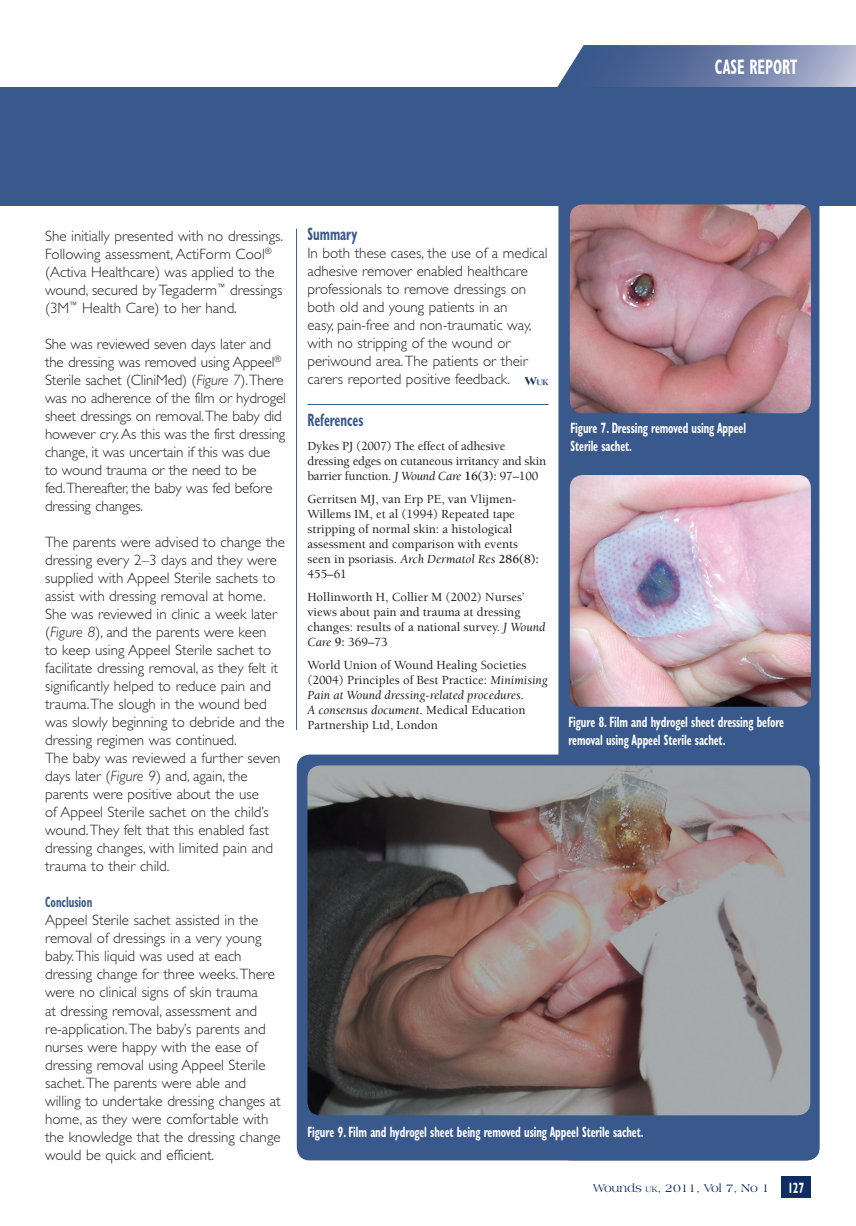
<style>
.page{position:relative;width:856px;height:1226px;background:#fff}
.page>*{position:absolute;margin:0;border:0;box-sizing:border-box;transform-origin:0 0}
.t1{font:700 condensed 21px "Gill Sans";color:#fff;scale:.7 1}
.Ref_head{font:700 condensed 18px "Gill Sans";color:#39588b;scale:.7 1}
.A_Header{font:700 condensed 18px "Gill Sans";color:#39588b;scale:.7 1}
.First_para{font:300 15px/18px "Gill Sans";color:#231f20}
.t2{font:700 condensed 15px/18px "Gill Sans";letter-spacing:-.01em;color:#fff;scale:.7 1}
.B_Header{font:700 condensed 15px "Gill Sans";color:#39588b;scale:.7 1}
.reference_body{font:500 12.75px/15px "Berkeley";color:#231f20}
.t3{font:12px "Americana BT";color:#0f2d65}
.t4{font:800 8.4px "Americana BT";color:#39588b}
.s1{font-style:italic}
.s2{font-weight:400;font-style:italic}
.s3{font-weight:700}
.s4{font-size:12px;color:#0f2d65}
.s5{font-size:8.4px}
</style>
<div class="page">
<div style="left:781px;top:1176px;width:29px;height:21px;background:#0f2d65"></div>
<svg style="left:557px;top:45px;width:298px;height:43px"></svg>
<div style="left:0;top:88px;width:855px;height:118px;background:#39588b"></div>
<hr style="left:307px;top:404px;width:241px;height:1px;background:#39588b">
<hr style="left:296px;top:229px;width:1px;height:501px;background:#39588b">
<div style="left:558px;top:173px;width:261px;height:987px;background:#39588b;border-radius:13px"></div>
<img style="left:569px;top:204px;width:241px;height:209px">
<img style="left:569px;top:475px;width:241px;height:231px">
<div style="left:297px;top:754px;width:522px;height:406px;background:#39588b;border-radius:13px"></div>
<img style="left:307px;top:765px;width:503px;height:350px">
<p class="t1" style="left:714px;top:54px;width:119px">CASE REPORT</p>
<p class="First_para" style="left:45px;top:227px;width:239px">She initially presented with no dressings.<br>Following assessment, ActiForm Cool<sup>® </sup>(Activa Healthcare) was applied to the wound, secured by Tegaderm<sup>™</sup> dressings (3M<sup>™</sup> Health Care) to her hand.</p>
<p class="First_para" style="left:45px;top:335px;width:242px">She was reviewed seven days later and the dressing was removed using Appeel<sup>® </sup>Sterile sachet (CliniMed) (<span class="s1">Figure 7</span>). There was no adherence of the film or hydrogel sheet dressings on removal. The baby did however cry. As this was the first dressing change, it was uncertain if this was due to wound trauma or the need to be<br>fed. Thereafter, the baby was fed before dressing changes.</p>
<p class="First_para" style="left:45px;top:533px;width:241px">The parents were advised to change the dressing every 2–3 days and they were supplied with Appeel Sterile sachets to assist with dressing removal at home.<br>She was reviewed in clinic a week later (<span class="s1">Figure 8</span>), and the parents were keen<br>to keep using Appeel Sterile sachet to facilitate dressing removal, as they felt it significantly helped to reduce pain and trauma. The slough in the wound bed was slowly beginning to debride and the dressing regimen was continued.</p>
<p class="First_para" style="left:45px;top:749px;width:237px">The baby was reviewed a further seven days later (<span class="s1">Figure 9</span>) and, again, the parents were positive about the use<br>of Appeel Sterile sachet on the child’s wound. They felt that this enabled fast dressing changes, with limited pain and trauma to their child.</p>
<p class="B_Header" style="left:45px;top:893px;width:69px">Conclusion</p>
<p class="First_para" style="left:45px;top:911px;width:237px">Appeel Sterile sachet assisted in the removal of dressings in a very young baby. This liquid was used at each dressing change for three weeks. There were no clinical signs of skin trauma<br>at dressing removal, assessment and re-application. The baby’s parents and nurses were happy with the ease of dressing removal using Appeel Sterile sachet. The parents were able and willing to undertake dressing changes at home, as they were comfortable with the knowledge that the dressing change would be quick and efficient.</p>
<p class="A_Header" style="left:307px;top:223px;width:73px">Summary</p>
<p class="First_para" style="left:307px;top:244px;width:242px">In both these cases, the use of a medical adhesive remover enabled healthcare professionals to remove dressings on both old and young patients in an<br>easy, pain-free and non-traumatic way, with no stripping of the wound or periwound area. The patients or their carers reported positive feedback.</p>
<p class="Ref_head" style="left:307px;top:409px;width:82px">References</p>
<p class="reference_body" style="left:307px;top:438px;width:240px">Dykes PJ (2007) The effect of adhesive dressing edges on cutaneous irritancy and skin barrier function. <span class="s2">J Wound Care</span> <span class="s3">16(3):</span> 97–100</p>
<p class="reference_body" style="left:307px;top:491px;width:233px">Gerritsen MJ, van Erp PE, van Vlijmen-Willems IM, et al (1994) Repeated tape stripping of normal skin: a histological assessment and comparison with events seen in psoriasis. <span class="s2">Arch Dermatol Res</span> <span class="s3">286(8):<br></span>455–61</p>
<p class="reference_body" style="left:307px;top:589px;width:239px">Hollinworth H, Collier M (2002) Nurses’ views about pain and trauma at dressing changes: results of a national survey. <span class="s2">J Wound Care</span> <span class="s3">9:</span> 369–73</p>
<p class="reference_body" style="left:307px;top:658px;width:242px">World Union of Wound Healing Societies (2004) Principles of Best Practice: <span class="s2">Minimising Pain at Wound dressing-related procedures.<br>A consensus document</span>. Medical Education Partnership Ltd, London</p>
<p class="t4" style="left:524px;top:377px;width:25px"><span class="s4">W</span>uk</p>
<p class="t2" style="left:570px;top:419px;width:252px">Figure 7. Dressing removed using Appeel<br>Sterile sachet.</p>
<p class="t2" style="left:568px;top:712px;width:310px">Figure 8. Film and hydrogel sheet dressing before removal using Appeel Sterile sachet.</p>
<p class="t2" style="left:307px;top:1122px;width:482px">Figure 9. Film and hydrogel sheet being removed using Appeel Sterile sachet.</p>
<p class="t3" style="left:593px;top:1180px;width:178px">Wounds <span class="s5">uk</span>, 2011, Vol 7, No 1</p>
<p class="t2" style="left:787px;top:1178px;width:25px">127</p>
</div>
